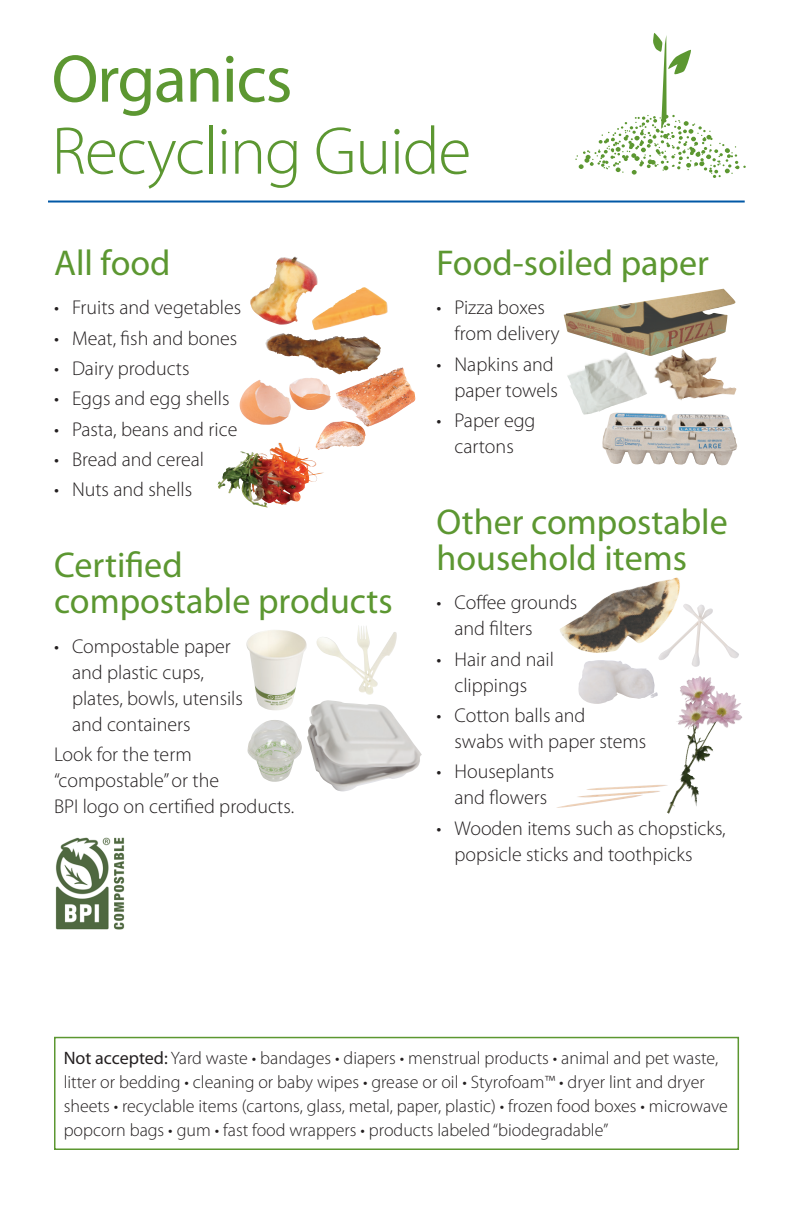
<style>
.page{position:relative;width:792px;height:1224px;background:#fff}
.page>*{position:absolute;margin:0;border:0;box-sizing:border-box;transform-origin:0 0}
.t1{font:300 68px/72px "Myriad Pro";letter-spacing:-.02em;color:#5c9731}
.Product_Header_O{font:36px/36px "Myriad Pro";color:#5c9731}
.Bullets_O{font:300 20px/26px "Myriad Pro";color:#231f20}
.Body_O{font:300 18px/24px "Myriad Pro";color:#231f20}
.s1{font-weight:400}
</style>
<div class="page">
<div style="left:54px;top:1037px;width:685px;height:113px;border:2px solid #5c9731"></div>
<img style="left:239px;top:378px;width:76px;height:47px">
<img style="left:265px;top:334px;width:113px;height:33px">
<img style="left:255px;top:257px;width:40px;height:39px">
<img style="left:315px;top:367px;width:100px;height:83px">
<img style="left:312px;top:287px;width:76px;height:43px">
<img style="left:242px;top:443px;width:39px;height:16px">
<img style="left:564px;top:289px;width:171px;height:67px">
<img style="left:602px;top:413px;width:136px;height:53px">
<img style="left:567px;top:352px;width:81px;height:63px">
<img style="left:653px;top:349px;width:75px;height:52px">
<img style="left:560px;top:577px;width:120px;height:76px">
<img style="left:557px;top:785px;width:111px;height:23px">
<svg style="left:687px;top:676px;width:13px;height:5px"></svg>
<img style="left:578px;top:660px;width:80px;height:44px">
<img style="left:658px;top:604px;width:81px;height:63px">
<svg style="left:575px;top:33px;width:171px;height:145px"></svg>
<img style="left:248px;top:720px;width:54px;height:62px">
<img style="left:317px;top:626px;width:80px;height:69px">
<img style="left:307px;top:700px;width:115px;height:91px">
<img style="left:246px;top:630px;width:61px;height:80px">
<img style="left:55px;top:837px;width:70px;height:93px">
<hr style="left:48px;top:201px;width:697px;height:2px;background:#0158a6">
<p class="t1" style="left:52px;top:44px;width:421px"><span class="s1">Organics<br></span>Recycling Guide</p>
<p class="Product_Header_O" style="left:54px;top:246px;width:118px">All food</p>
<p class="Bullets_O" style="left:54px;top:295px;width:189px">• Fruits and vegetables</p>
<p class="Bullets_O" style="left:54px;top:325px;width:185px">• Meat, fish and bones</p>
<p class="Bullets_O" style="left:54px;top:356px;width:137px">• Dairy products</p>
<p class="Bullets_O" style="left:54px;top:386px;width:177px">• Eggs and egg shells</p>
<p class="Bullets_O" style="left:54px;top:416px;width:185px">• Pasta, beans and rice</p>
<p class="Bullets_O" style="left:54px;top:447px;width:152px">• Bread and cereal</p>
<p class="Bullets_O" style="left:54px;top:477px;width:140px">• Nuts and shells</p>
<p class="Product_Header_O" style="left:54px;top:548px;width:340px">Certified<br>compostable products</p>
<p class="Bullets_O" style="left:72px;top:633px;width:173px;text-indent:-18px">• Compostable paper and plastic cups, plates, bowls, utensils and containers</p>
<p class="Bullets_O" style="left:54px;top:742px;width:242px">Look for the term “compostable” or the<br>BPI logo on certified products.</p>
<p class="Product_Header_O" style="left:436px;top:246px;width:274px">Food-soiled paper</p>
<p class="Bullets_O" style="left:454px;top:295px;width:107px;text-indent:-18px">• Pizza boxes from delivery</p>
<p class="Bullets_O" style="left:436px;top:351px;width:123px;text-align:right">• Napkins and paper towels</p>
<p class="Bullets_O" style="left:436px;top:408px;width:100px;text-align:center">• Paper egg cartons</p>
<p class="Product_Header_O" style="left:436px;top:505px;width:293px">Other compostable household items</p>
<p class="Bullets_O" style="left:454px;top:590px;width:124px;text-indent:-18px">• Coffee grounds and filters</p>
<p class="Bullets_O" style="left:436px;top:646px;width:119px;text-align:center">• Hair and nail clippings</p>
<p class="Bullets_O" style="left:454px;top:703px;width:193px;text-indent:-18px">• Cotton balls and<br>swabs with paper stems</p>
<p class="Bullets_O" style="left:436px;top:759px;width:119px;text-align:center">• Houseplants and flowers</p>
<p class="Bullets_O" style="left:454px;top:815px;width:273px;text-indent:-18px">• Wooden items such as chopsticks, popsicle sticks and toothpicks</p>
<p class="Body_O" style="left:64px;top:1047px;width:666px"><span class="s1">Not accepted:</span> Yard waste • bandages • diapers • menstrual products • animal and pet waste, litter or bedding • cleaning or baby wipes • grease or oil • Styrofoam™ • dryer lint and dryer sheets • recyclable items (cartons, glass, metal, paper, plastic) • frozen food boxes • microwave popcorn bags • gum • fast food wrappers • products labeled “biodegradable”</p>
</div>
